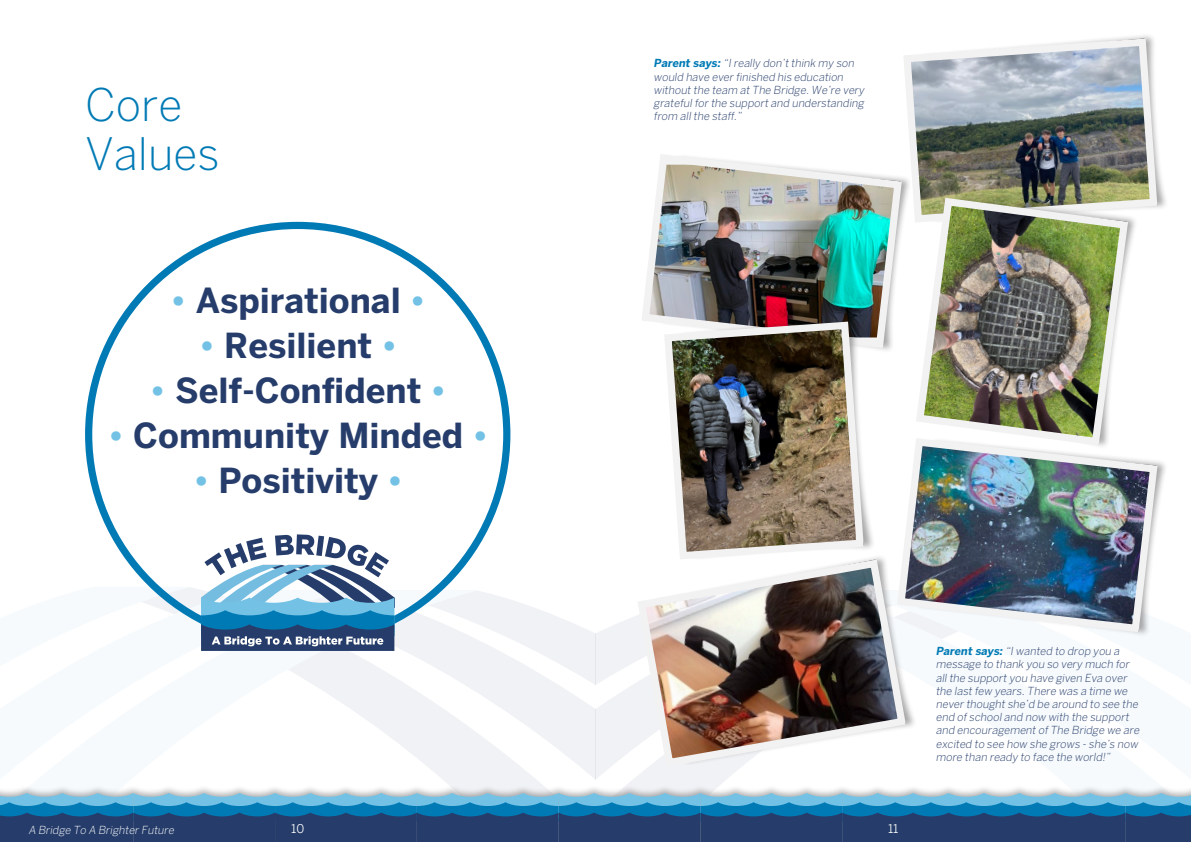
<style>
.page{position:relative;width:1191px;height:842px;background:#fff}
.page>*{position:absolute;margin:0;border:0;box-sizing:border-box;transform-origin:0 0}
.t1{font:300 44.4px/49.4px "Benton Sans";color:#007ab5}
.t2{font:700 34.3px "Benton Sans";color:#263d6b}
.t3{font:12px "Benton Sans";color:#fff}
.t4{font:italic 300 11px/13.2px "Benton Sans";color:#263d6b}
.t5{font:italic 300 11px "Benton Sans";color:#fff}
.s1{color:#73c2e6}
.s2{font-weight:700;color:#007ab5}
</style>
<div class="page">
<svg style="left:567px;top:621px;width:28px;height:158px;fill:#f1f2f5"></svg>
<svg style="left:191px;top:587px;width:376px;height:197px;fill:#f1f2f5"></svg>
<svg style="left:142px;top:590px;width:336px;height:194px;fill:#f6fafd"></svg>
<svg style="left:598px;top:617px;width:115px;height:167px;fill:#f1f2f5"></svg>
<img style="left:904px;top:35px;width:257px;height:174px">
<div style="left:657px;top:153px;width:255px;height:200px;background:#fff"></div>
<img style="left:642px;top:150px;width:263px;height:201px">
<div style="left:913px;top:437px;width:254px;height:200px;background:#231f20;opacity:.4"></div>
<img style="left:903px;top:437px;width:258px;height:199px">
<div style="left:926px;top:197px;width:212px;height:253px;background:#231f20;opacity:.4"></div>
<img style="left:912px;top:194px;width:220px;height:255px">
<div style="left:676px;top:316px;width:199px;height:244px;background:#231f20;opacity:.4"></div>
<img style="left:660px;top:318px;width:207px;height:235px">
<div style="left:652px;top:553px;width:264px;height:213px;background:#231f20;opacity:.4"></div>
<img style="left:633px;top:555px;width:277px;height:216px">
<svg style="left:201px;top:534px;width:193px;height:117px"></svg>
<div style="left:0;top:784px;width:1191px;height:58px;background:#231f20;opacity:.36"></div>
<svg style="left:0;top:793px;width:1191px;height:49px;background:#356a96"></svg>
<h1 class="t1" style="left:85px;top:79px;width:136px">Core<br>Values</h1>
<h2 class="t2" style="left:171px;top:280px;width:257px"><span class="s1">•</span> Aspirational <span class="s1">•</span></h2>
<h2 class="t2" style="left:199px;top:325px;width:200px"><span class="s1">•</span> Resilient <span class="s1">•</span></h2>
<h2 class="t2" style="left:150px;top:370px;width:298px"><span class="s1">•</span> Self-Confident <span class="s1">•</span></h2>
<h2 class="t2" style="left:108px;top:415px;width:382px"><span class="s1">•</span> Community Minded <span class="s1">•</span></h2>
<h2 class="t2" style="left:193px;top:460px;width:211px"><span class="s1">•</span> Positivity <span class="s1">•</span></h2>
<p class="t4" style="left:653px;top:57px;width:214px"><span class="s2">Parent says:</span> “I really don’t think my son would have ever finished his education without the team at The Bridge.We’re very gratefulfor the support and understanding from allthe staff.”</p>
<p class="t5" style="left:28px;top:823px;width:149px">A Bridge To A Brighter Future</p>
<p class="t3" style="left:291px;top:821px;width:15px">10</p>
<p class="t3" style="left:888px;top:821px;width:12px">11</p>
<p class="t4" style="left:935px;top:644px;width:207px"><span class="s2">Parent says:</span> “I wanted to drop you a message to thank you so very much for allthe support you have given Eva over the last few years.There was a time we never thought she’d be around to see the end ofschooland now with the support and encouragement ofThe Bridge we are excited to see how she grows - she’s now more than ready to face the world!”</p>
</div>
